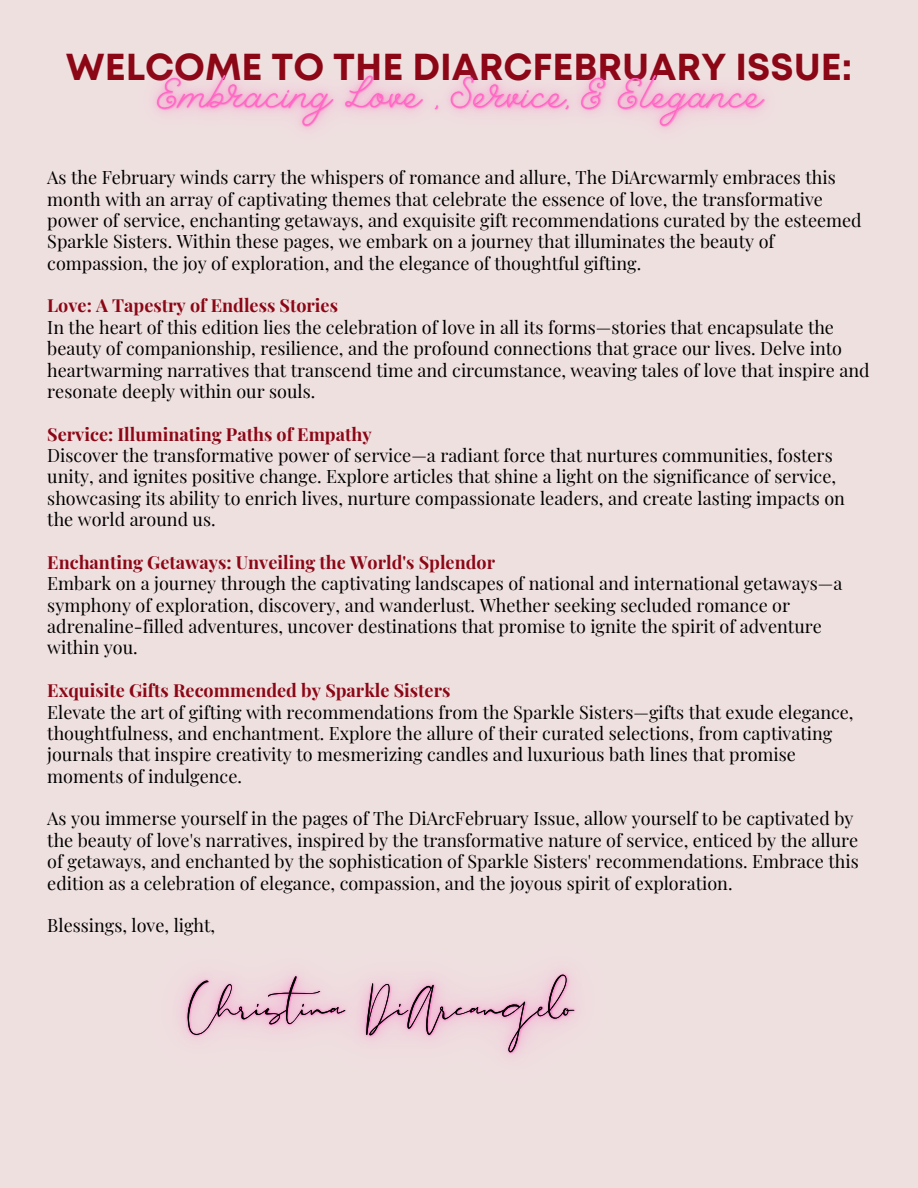
<style>
.page{position:relative;width:918px;height:1188px;background:#efe0e0}
.page>*{position:absolute;margin:0;border:0;box-sizing:border-box;transform-origin:0 0}
.t1{font:78px "The Something";color:#000}
.t2{font:44.1px "Humble Hearts";color:#ff66c4}
.t3{font:700 37.5px "Mont";color:#8c0716}
.t4{font:18px/21.3px "Playfair Display";color:#000}
.t5{font:700 18px "Playfair Display";color:#8c0716}
</style>
<div class="page">
<img style="left:153px;top:73px;width:613px;height:57px">
<img style="left:180px;top:970px;width:397px;height:86px">
<p class="t3" style="left:66px;top:53px;width:788px">WELCOME TO THE DIARCFEBRUARY ISSUE:</p>
<h2 class="t2" style="left:158px;top:74px;width:607px">Embracing Love , Service, &amp; Elegance</h2>
<h3 class="t4" style="left:47px;top:166px;width:816px">As the February winds carry the whispers of romance and allure, The DiArcwarmly embraces this month with an array of captivating themes that celebrate the essence of love, the transformative power of service, enchanting getaways, and exquisite gift recommendations curated by the esteemed Sparkle Sisters. Within these pages, we embark on a journey that illuminates the beauty of compassion, the joy of exploration, and the elegance of thoughtful gifting.</h3>
<h2 class="t5" style="left:47px;top:293px;width:292px">Love: A Tapestry of Endless Stories</h2>
<p class="t4" style="left:47px;top:316px;width:824px">In the heart of this edition lies the celebration of love in all its forms—stories that encapsulate the beauty of companionship, resilience, and the profound connections that grace our lives. Delve into heartwarming narratives that transcend time and circumstance, weaving tales of love that inspire and resonate deeply within our souls.</p>
<p class="t5" style="left:47px;top:421px;width:326px">Service: Illuminating Paths of Empathy</p>
<p class="t4" style="left:47px;top:444px;width:799px">Discover the transformative power of service—a radiant force that nurtures communities, fosters unity, and ignites positive change. Explore articles that shine a light on the significance of service, showcasing its ability to enrich lives, nurture compassionate leaders, and create lasting impacts on the world around us.</p>
<p class="t5" style="left:47px;top:549px;width:449px">Enchanting Getaways: Unveiling the World's Splendor</p>
<p class="t4" style="left:47px;top:572px;width:797px">Embark on a journey through the captivating landscapes of national and international getaways—a symphony of exploration, discovery, and wanderlust. Whether seeking secluded romance or adrenaline-filled adventures, uncover destinations that promise to ignite the spirit of adventure within you.</p>
<p class="t5" style="left:47px;top:678px;width:405px">Exquisite Gifts Recommended by Sparkle Sisters</p>
<p class="t4" style="left:47px;top:700px;width:808px">Elevate the art of gifting with recommendations from the Sparkle Sisters—gifts that exude elegance, thoughtfulness, and enchantment. Explore the allure of their curated selections, from captivating journals that inspire creativity to mesmerizing candles and luxurious bath lines that promise moments of indulgence.</p>
<p class="t4" style="left:47px;top:807px;width:813px">As you immerse yourself in the pages of The DiArcFebruary Issue, allow yourself to be captivated by the beauty of love's narratives, inspired by the transformative nature of service, enticed by the allure of getaways, and enchanted by the sophistication of Sparkle Sisters' recommendations. Embrace this edition as a celebration of elegance, compassion, and the joyous spirit of exploration.</p>
<p class="t4" style="left:47px;top:914px;width:169px">Blessings, love, light,</p>
<h1 class="t1" style="left:187px;top:957px;width:387px">Christina DiArcangelo</h1>
</div>
